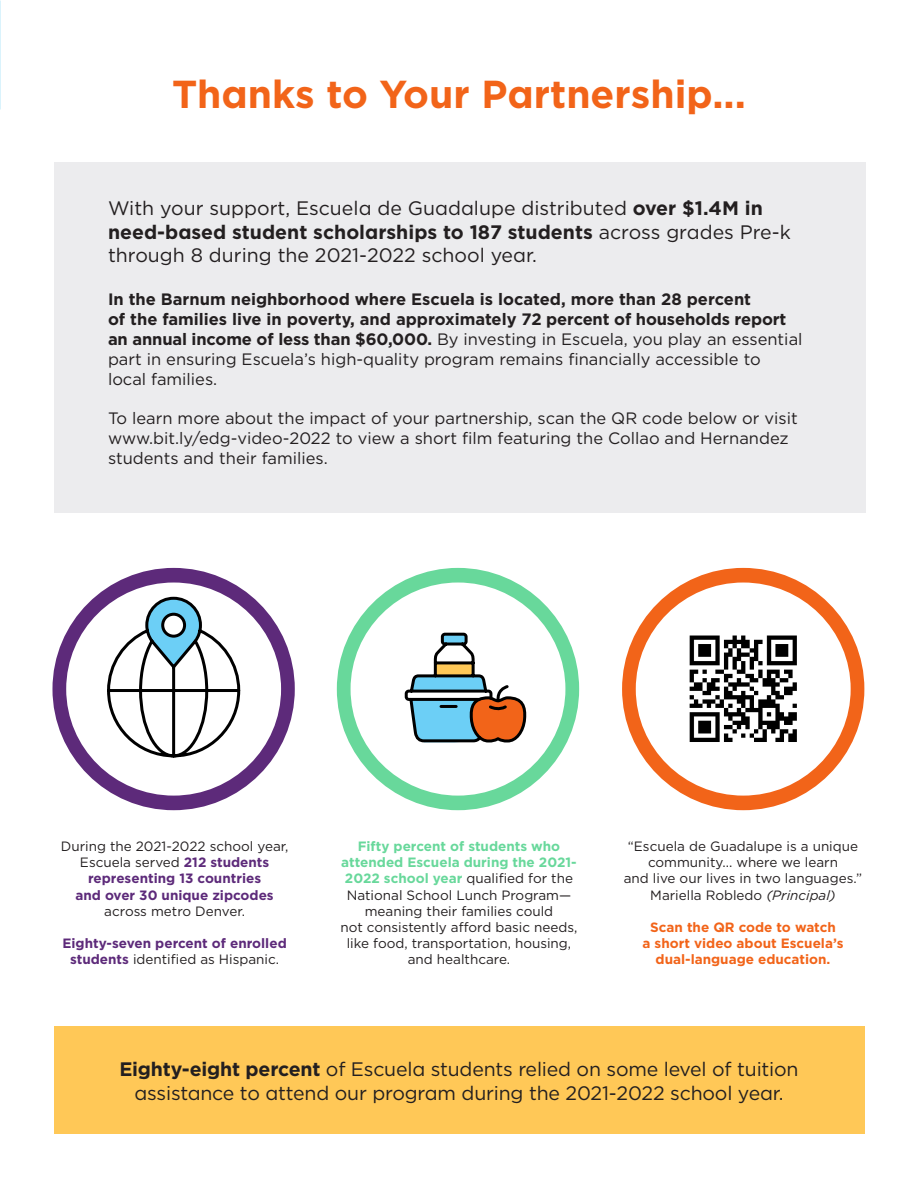
<style>
.page{position:relative;width:918px;height:1188px;background:#fff}
.page>*{position:absolute;margin:0;border:0;box-sizing:border-box;transform-origin:0 0}
.t1{font:700 39px "Gotham";color:#f26419}
.t2{font:19.5px/23.4px "Gotham";letter-spacing:-.01em;color:#231f20}
.t3{font:16.5px/19.8px "Gotham";color:#231f20}
.t4{font:700 16.5px "Gotham";color:#231f20}
.t5{font:13.5px/16.2px "Gotham";color:#231f20;text-align:center}
.t6{font:700 13.5px/16.2px "Gotham";color:#68d89b;text-align:center}
.t7{font:700 13.5px/16.2px "Gotham";color:#5d2a7a;text-align:center}
.t8{font:700 13.5px "Gotham";color:#f26419}
.s1{font-weight:700}
.s2{font-weight:700;color:#5d2a7a}
.s3{font-weight:400;color:#231f20}
.s4{font-style:italic}
</style>
<div class="page">
<div style="left:52px;top:568px;width:243px;height:242px;background:#5d2a7a;border-radius:50%"></div>
<div style="left:66px;top:583px;width:215px;height:213px;background:#fff;border-radius:50%"></div>
<div style="left:54px;top:1027px;width:810px;height:107px;background:#ffc857"></div>
<div style="left:54px;top:162px;width:811px;height:351px;background:#ececee"></div>
<div style="left:622px;top:568px;width:242px;height:242px;background:#f26419;border-radius:50%"></div>
<div style="left:337px;top:568px;width:242px;height:242px;background:#68d89b;border-radius:50%"></div>
<div style="left:636px;top:583px;width:215px;height:213px;background:#fff;border-radius:50%"></div>
<img style="left:689px;top:635px;width:108px;height:107px">
<div style="left:351px;top:583px;width:214px;height:213px;background:#fff;border-radius:50%"></div>
<svg style="left:106px;top:595px;width:136px;height:163px"></svg>
<div style="left:163px;top:614px;width:22px;height:22px;background:#fff;border-radius:50%"></div>
<div style="left:161px;top:613px;width:25px;height:25px;border:3px solid #000;border-radius:50%"></div>
<svg style="left:404px;top:632px;width:122px;height:111px"></svg>
<p class="t1" style="left:172px;top:68px;width:575px">Thanks to Your Partnership...</p>
<p class="t2" style="left:108px;top:196px;width:684px">With your support, Escuela de Guadalupe distributed <span class="s1">over $1.4M in need-based student scholarships to 187 students</span> across grades Pre-k through 8 during the 2021-2022 school year.</p>
<p class="t4" style="left:108px;top:289px;width:645px">In the Barnum neighborhood where Escuela is located, more than 28 percent</p>
<p class="t4" style="left:108px;top:308px;width:680px">of the families live in poverty, and approximately 72 percent of households report</p>
<p class="t3" style="left:108px;top:329px;width:696px"><span class="s1">an annual income of less than $60,000.</span> By investing in Escuela, you play an essential part in ensuring Escuela’s high-quality program remains financially accessible to</p>
<p class="t3" style="left:108px;top:369px;width:111px">local families.</p>
<p class="t3" style="left:108px;top:408px;width:691px">To learn more about the impact of your partnership, scan the QR code below or visit</p>
<p class="t3" style="left:108px;top:428px;width:682px">www.bit.ly/edg-video-2022 to view a short film featuring the Collao and Hernandez students and their families.</p>
<p class="t5" style="left:61px;top:838px;width:229px">During the 2021-2022 school year,<br>Escuela served <span class="s2">212 students</span></p>
<p class="t7" style="left:88px;top:870px;width:175px">representing 13 countries</p>
<p class="t7" style="left:76px;top:887px;width:200px">and over 30 unique zipcodes <span class="s3">across metro Denver.</span></p>
<p class="t7" style="left:63px;top:935px;width:226px">Eighty-seven percent of enrolled students <span class="s3">identified as Hispanic.</span></p>
<p class="t6" style="left:341px;top:838px;width:237px">Fifty percent of students who attended Escuela during the 2021-<br>2022 school year <span class="s3">qualified for the<br>National School Lunch Program— meaning their families could</span></p>
<p class="t5" style="left:340px;top:919px;width:239px">not consistently afford basic needs, like food, transportation, housing, and healthcare.</p>
<p class="t5" style="left:628px;top:838px;width:232px">“Escuela de Guadalupe is a unique community... where we learn</p>
<p class="t5" style="left:624px;top:870px;width:240px">and live our lives in two languages.”<br>Mariella Robledo <span class="s4">(Principal)</span></p>
<p class="t8" style="left:650px;top:918px;width:187px">Scan the QR code to watch</p>
<p class="t8" style="left:643px;top:934px;width:202px">a short video about Escuela’s</p>
<p class="t8" style="left:656px;top:951px;width:176px">dual-language education.</p>
<p class="t2" style="left:119px;top:1057px;width:681px"><span class="s1">Eighty-eight percent</span> of Escuela students relied on some level of tuition</p>
<p class="t2" style="left:134px;top:1081px;width:651px">assistance to attend our program during the 2021-2022 school year.</p>
</div>
